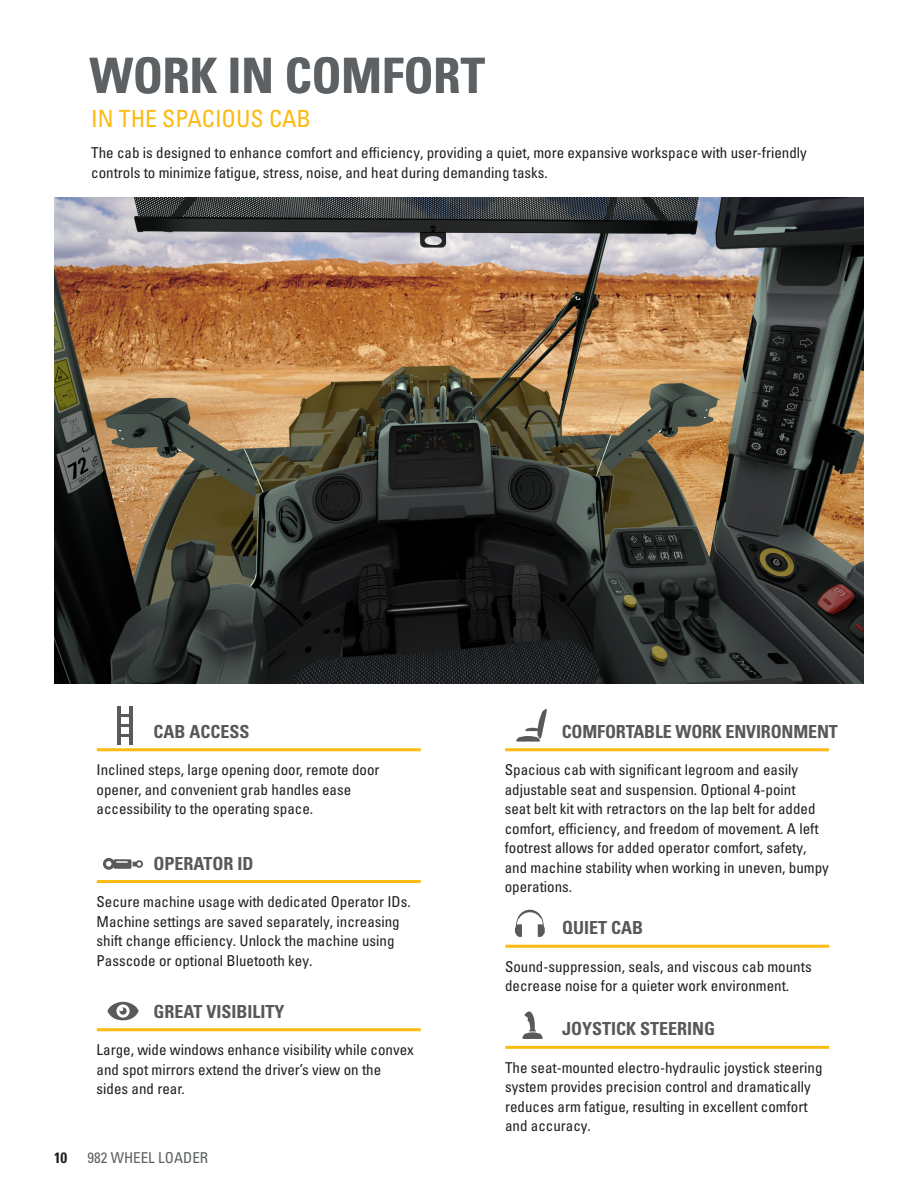
<style>
.page{position:relative;width:918px;height:1188px;background:#fff}
.page>*{position:absolute;margin:0;border:0;box-sizing:border-box;transform-origin:0 0}
.Headline_large_gray{font:48.75px "Univers LTCYR 67 Bold Cond";color:#5d6163}
.Subhead_small_yellow{font:condensed 23.7px "Univers LTCYR 57";color:#fcba13}
.Subhead_small_gray{font:18px "Univers LTCYR 67 Bold Cond";color:#57585a}
.Body_copy{font:condensed 15px/19.5px "Univers LTCYR 57";color:#231f20}
.t1{font:condensed 15px "Univers LTCYR 57";color:#5d6163}
.t2{font:15px "Univers LTCYR 67 Bold Cond";color:#231f20}
</style>
<div class="page">
<img style="left:54px;top:197px;width:810px;height:486px">
<hr style="left:97px;top:748px;width:324px;height:3px;background:#fcba13">
<hr style="left:117px;top:706px;width:4px;height:38px;background:#595a5b">
<hr style="left:129px;top:706px;width:4px;height:38px;background:#595a5b">
<svg style="left:121px;top:734px;width:8px;height:2px"></svg>
<svg style="left:121px;top:714px;width:8px;height:3px"></svg>
<svg style="left:121px;top:724px;width:8px;height:2px"></svg>
<hr style="left:97px;top:1028px;width:324px;height:3px;background:#fcba13">
<svg style="left:108px;top:1002px;width:31px;height:18px"></svg>
<hr style="left:505px;top:945px;width:324px;height:3px;background:#fcba13">
<svg style="left:515px;top:910px;width:30px;height:27px"></svg>
<hr style="left:505px;top:1046px;width:324px;height:3px;background:#fcba13">
<svg style="left:522px;top:1012px;width:21px;height:27px"></svg>
<hr style="left:97px;top:880px;width:324px;height:3px;background:#fcba13">
<svg style="left:103px;top:858px;width:40px;height:12px"></svg>
<hr style="left:505px;top:748px;width:324px;height:3px;background:#fcba13">
<svg style="left:516px;top:709px;width:31px;height:33px"></svg>
<p class="Headline_large_gray" style="left:90px;top:46px;width:397px">WORK IN COMFORT</p>
<p class="Subhead_small_yellow" style="left:91px;top:103px;width:221px">IN THE SPACIOUS CAB</p>
<p class="Body_copy" style="left:91px;top:143px;width:717px">The cab is designed to enhance comfort and efficiency, providing a quiet, more expansive workspace with user-friendly controls to minimize fatigue, stress, noise, and heat during demanding tasks.</p>
<p class="Subhead_small_gray" style="left:154px;top:720px;width:98px">CAB ACCESS</p>
<p class="Body_copy" style="left:97px;top:760px;width:285px">Inclined steps, large opening door, remote door opener, and convenient grab handles ease accessibility to the operating space.</p>
<p class="Subhead_small_gray" style="left:154px;top:852px;width:101px">OPERATOR ID</p>
<p class="Body_copy" style="left:97px;top:892px;width:316px">Secure machine usage with dedicated Operator IDs.<br>Machine settings are saved separately, increasing shift change efficiency. Unlock the machine using Passcode or optional Bluetooth key.</p>
<p class="Subhead_small_gray" style="left:154px;top:1000px;width:132px">GREAT VISIBILITY</p>
<p class="Body_copy" style="left:97px;top:1040px;width:319px">Large, wide windows enhance visibility while convex and spot mirrors extend the driver’s view on the sides and rear.</p>
<p class="t2" style="left:54px;top:1148px;width:15px">10</p>
<p class="t1" style="left:87px;top:1148px;width:122px">982 WHEEL LOADER</p>
<p class="Subhead_small_gray" style="left:562px;top:720px;width:278px">COMFORTABLE WORK ENVIRONMENT</p>
<p class="Body_copy" style="left:505px;top:760px;width:326px">Spacious cab with significant legroom and easily adjustable seat and suspension. Optional 4-point<br>seat belt kit with retractors on the lap belt for added comfort, efficiency, and freedom of movement. A left footrest allows for added operator comfort, safety, and machine stability when working in uneven, bumpy operations.</p>
<p class="Subhead_small_gray" style="left:562px;top:917px;width:82px">QUIET CAB</p>
<p class="Body_copy" style="left:505px;top:956px;width:308px">Sound-suppression, seals, and viscous cab mounts decrease noise for a quieter work environment.</p>
<p class="Subhead_small_gray" style="left:562px;top:1018px;width:155px">JOYSTICK STEERING</p>
<p class="Body_copy" style="left:505px;top:1058px;width:319px">The seat-mounted electro-hydraulic joystick steering system provides precision control and dramatically reduces arm fatigue, resulting in excellent comfort and accuracy.</p>
</div>
